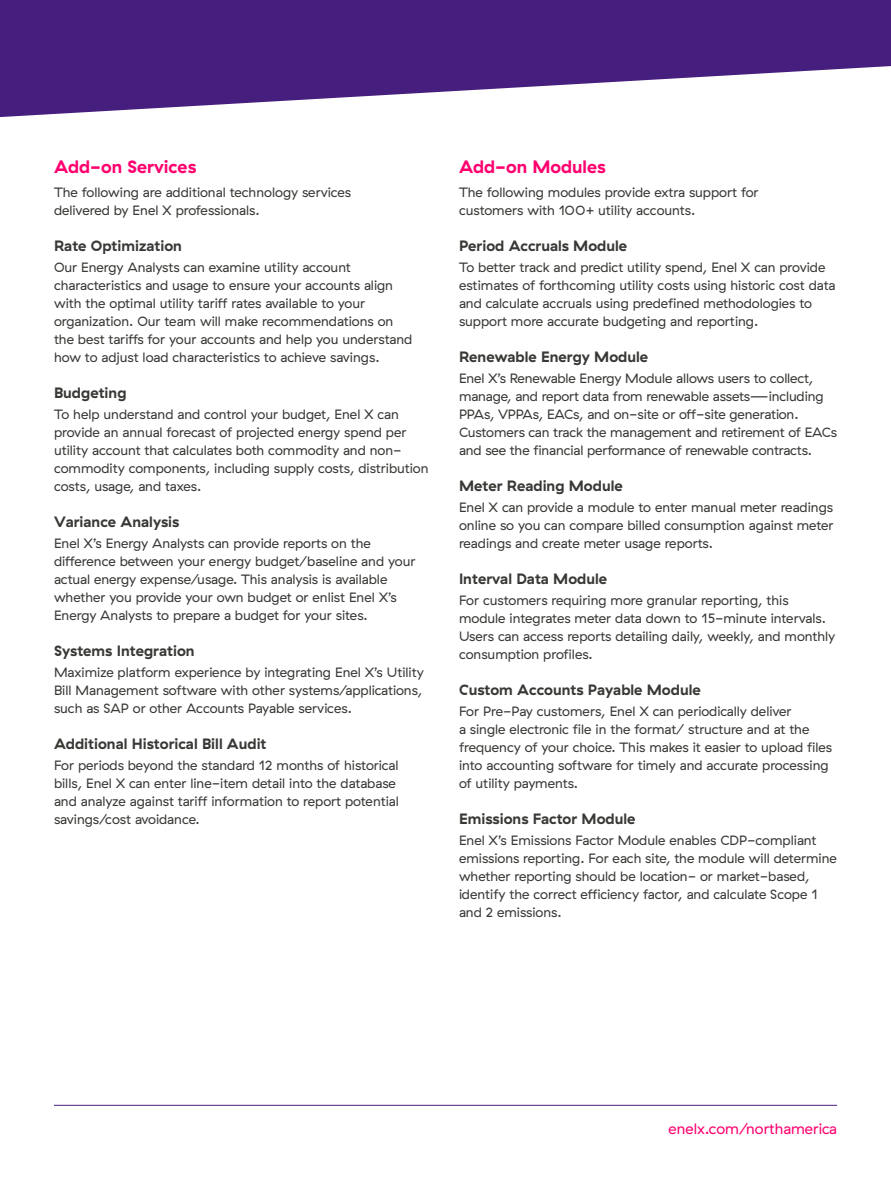
<style>
.page{position:relative;width:891px;height:1188px;background:#fff}
.page>*{position:absolute;margin:0;border:0;box-sizing:border-box;transform-origin:0 0}
.Head_C{font:18px "My Font";color:#ff006e}
.Head_D{font:15px "My Font";color:#383935}
.t1{font:15px "GT Haptik Enel X";color:#ff006e}
.Body{font:13.5px/18px "GT Haptik Enel X";color:#383935}
</style>
<div class="page">
<svg style="left:0;top:0;width:891px;height:118px;fill:#461e7d"></svg>
<hr style="left:54px;top:1105px;width:783px;height:1px;background:#461e7d">
<p class="Head_C" style="left:54px;top:156px;width:144px">Add-on Services</p>
<p class="Body" style="left:54px;top:183px;width:299px">The following are additional technology services delivered by Enel X professionals.</p>
<p class="Head_D" style="left:54px;top:237px;width:129px">Rate Optimization</p>
<p class="Body" style="left:54px;top:258px;width:360px">Our Energy Analysts can examine utility account characteristics and usage to ensure your accounts align with the optimal utility tariff rates available to your organization. Our team will make recommendations on the best tariffs for your accounts and help you understand how to adjust load characteristics to achieve savings.</p>
<p class="Head_D" style="left:54px;top:384px;width:74px">Budgeting</p>
<p class="Body" style="left:54px;top:405px;width:376px">To help understand and control your budget, Enel X can provide an annual forecast of projected energy spend per utility account that calculates both commodity and non&shy;commodity components, including supply costs, distribution costs, usage, and taxes.</p>
<p class="Head_D" style="left:54px;top:513px;width:127px">Variance Analysis</p>
<p class="Body" style="left:54px;top:534px;width:363px">Enel X’s Energy Analysts can provide reports on the difference between your energy budget/baseline and your actual energy expense/usage. This analysis is available whether you provide your own budget or enlist Enel X’s Energy Analysts to prepare a budget for your sites.</p>
<p class="Head_D" style="left:54px;top:642px;width:142px">Systems Integration</p>
<p class="Body" style="left:54px;top:663px;width:371px;text-align:justify">Maximize platform experience by integrating Enel X’s Utility Bill Management software with other systems/applications, such as SAP or other Accounts Payable services.</p>
<p class="Head_D" style="left:54px;top:735px;width:214px">Additional Historical Bill Audit</p>
<p class="Body" style="left:54px;top:756px;width:346px">For periods beyond the standard 12 months of historical bills, Enel X can enter line-item detail into the database and analyze against tariff information to report potential savings/cost avoidance.</p>
<p class="Head_C" style="left:459px;top:156px;width:148px">Add-on Modules</p>
<p class="Body" style="left:459px;top:183px;width:301px">The following modules provide extra support for customers with 100+ utility accounts.</p>
<p class="Head_D" style="left:459px;top:237px;width:170px">Period Accruals Module</p>
<p class="Body" style="left:459px;top:258px;width:378px">To better track and predict utility spend, Enel X can provide estimates of forthcoming utility costs using historic cost data and calculate accruals using predefined methodologies to support more accurate budgeting and reporting.</p>
<p class="Head_D" style="left:459px;top:348px;width:191px">Renewable Energy Module</p>
<p class="Body" style="left:459px;top:369px;width:379px">Enel X’s Renewable Energy Module allows users to collect, manage, and report data from renewable assets—including PPAs, VPPAs, EACs, and on-site or off-site generation.<br>Customers can track the management and retirement of EACs and see the financial performance of renewable contracts.</p>
<p class="Head_D" style="left:459px;top:477px;width:165px">Meter Reading Module</p>
<p class="Body" style="left:459px;top:498px;width:376px;text-align:justify">Enel X can provide a module to enter manual meter readings online so you can compare billed consumption against meter readings and create meter usage reports.</p>
<p class="Head_D" style="left:459px;top:570px;width:150px">Interval Data Module</p>
<p class="Body" style="left:459px;top:591px;width:378px">For customers requiring more granular reporting, this module integrates meter data down to 15-minute intervals.<br>Users can access reports detailing daily, weekly, and monthly consumption profiles.</p>
<p class="Head_D" style="left:459px;top:681px;width:243px">Custom Accounts Payable Module</p>
<p class="Body" style="left:459px;top:702px;width:375px">For Pre-Pay customers, Enel X can periodically deliver<br>a single electronic file in the format/ structure and at the frequency of your choice. This makes it easier to upload files into accounting software for timely and accurate processing of utility payments.</p>
<p class="Head_D" style="left:459px;top:810px;width:178px">Emissions Factor Module</p>
<p class="Body" style="left:459px;top:831px;width:379px">Enel X’s Emissions Factor Module enables CDP-compliant emissions reporting. For each site, the module will determine whether reporting should be location- or market-based, identify the correct efficiency factor, and calculate Scope 1 and 2 emissions.</p>
<p class="t1" style="left:669px;top:1120px;width:170px">enelx.com/northamerica</p>
</div>
